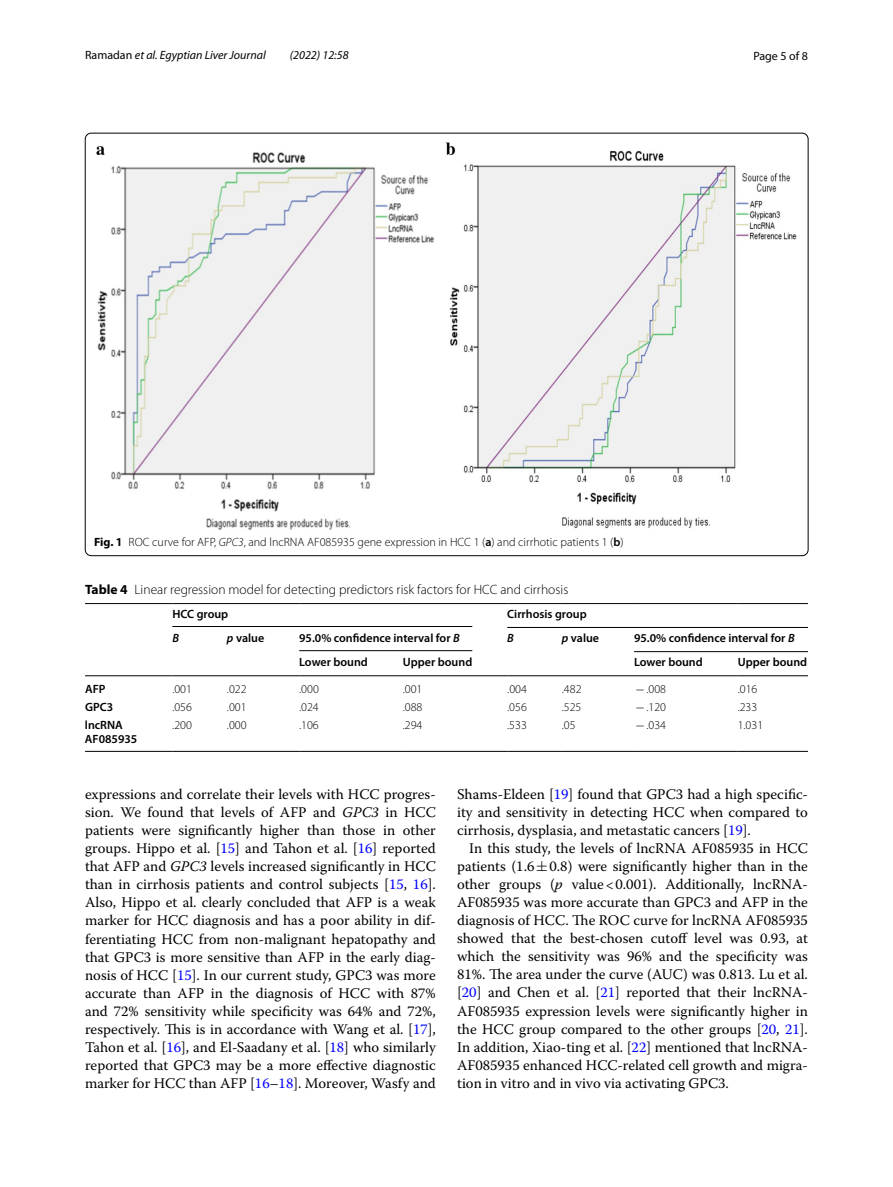
<style>
.page{position:relative;width:893px;height:1187px;background:#fff}
.page>*{position:absolute;margin:0;border:0;box-sizing:border-box;transform-origin:0 0}
.t1{font:14.7px/18px "Warnock Pro";color:#000;text-align:justify}
.t2{font:300 13.5px "Myriad Pro";color:#000}
.t3{font:300 12px "Myriad Pro";color:#000}
.t4{font:600 12px/13.5px "Myriad Pro";color:#000}
.t5{font:italic 12px "Myriad Pro";color:#000}
.t6{font:12px "Myriad Pro";color:#000}
.t7{font:italic 600 12px "Myriad Pro";color:#000}
.s1{font-style:normal}
.s2{font-weight:700}
.s3{font-style:italic}
.s4{font-weight:600}
.s5{font-family:"MTSY";font-weight:400}
.s6{color:#00f}
.s7{font-family:"MTSY"}
</style>
<div class="page">
<img style="left:96px;top:142px;width:701px;height:388px">
<hr style="left:85px;top:603px;width:87px;height:1px;background:#000">
<hr style="left:85px;top:675px;width:87px;height:1px;background:#000">
<hr style="left:172px;top:603px;width:55px;height:1px;background:#000">
<hr style="left:227px;top:603px;width:72px;height:1px;background:#000">
<hr style="left:299px;top:603px;width:104px;height:1px;background:#000">
<hr style="left:403px;top:603px;width:104px;height:1px;background:#000">
<hr style="left:507px;top:603px;width:55px;height:1px;background:#000">
<hr style="left:562px;top:603px;width:72px;height:1px;background:#000">
<hr style="left:634px;top:603px;width:104px;height:1px;background:#000">
<hr style="left:738px;top:603px;width:70px;height:1px;background:#000">
<hr style="left:172px;top:675px;width:55px;height:1px;background:#000">
<hr style="left:227px;top:675px;width:72px;height:1px;background:#000">
<hr style="left:507px;top:675px;width:55px;height:1px;background:#000">
<hr style="left:562px;top:675px;width:72px;height:1px;background:#000">
<hr style="left:299px;top:675px;width:104px;height:1px;background:#000">
<hr style="left:403px;top:675px;width:104px;height:1px;background:#000">
<hr style="left:634px;top:675px;width:104px;height:1px;background:#000">
<hr style="left:738px;top:675px;width:70px;height:1px;background:#000">
<hr style="left:85px;top:751px;width:87px;height:1px;background:#000">
<hr style="left:172px;top:751px;width:55px;height:1px;background:#000">
<hr style="left:227px;top:751px;width:72px;height:1px;background:#000">
<hr style="left:299px;top:751px;width:104px;height:1px;background:#000">
<hr style="left:403px;top:751px;width:104px;height:1px;background:#000">
<hr style="left:507px;top:751px;width:55px;height:1px;background:#000">
<hr style="left:562px;top:751px;width:72px;height:1px;background:#000">
<hr style="left:634px;top:751px;width:104px;height:1px;background:#000">
<hr style="left:738px;top:751px;width:70px;height:1px;background:#000">
<hr style="left:172px;top:626px;width:300px;height:1px;background:#000">
<hr style="left:507px;top:627px;width:301px;height:1px;background:#000">
<hr style="left:299px;top:650px;width:173px;height:1px;background:#000">
<hr style="left:634px;top:651px;width:174px;height:1px;background:#000">
<p class="t5" style="left:85px;top:48px;width:182px"><span class="s1">Ramadan</span> et al. Egyptian Liver Journal</p>
<p class="t5" style="left:290px;top:48px;width:60px">(2022) 12:58</p>
<p class="t6" style="left:753px;top:48px;width:56px">Page 5 of 8</p>
<p class="t3" style="left:94px;top:535px;width:531px"><span class="s2">Fig. 1</span> ROC curve for AFP, <span class="s3">GPC3</span>, and lncRNA AF085935 gene expression in HCC 1 (<span class="s4">a</span>) and cirrhotic patients 1 (<span class="s4">b</span>)</p>
<p class="t2" style="left:85px;top:581px;width:485px"><span class="s2">Table 4</span> Linear regression model for detecting predictors risk factors for HCC and cirrhosis</p>
<p class="t4" style="left:172px;top:607px;width:57px">HCC group</p>
<p class="t4" style="left:507px;top:607px;width:81px">Cirrhosis group</p>
<p class="t7" style="left:172px;top:630px;width:8px">B</p>
<p class="t4" style="left:227px;top:630px;width:39px"><span class="s3">p</span> value</p>
<p class="t4" style="left:299px;top:631px;width:162px">95.0% confidence interval for <span class="s3">B</span></p>
<p class="t7" style="left:507px;top:630px;width:8px">B</p>
<p class="t4" style="left:562px;top:630px;width:39px"><span class="s3">p</span> value</p>
<p class="t4" style="left:634px;top:631px;width:162px">95.0% confidence interval for <span class="s3">B</span></p>
<p class="t4" style="left:299px;top:655px;width:70px">Lower bound</p>
<p class="t4" style="left:403px;top:655px;width:71px">Upper bound</p>
<p class="t4" style="left:634px;top:655px;width:70px">Lower bound</p>
<p class="t4" style="left:738px;top:655px;width:71px">Upper bound</p>
<p class="t4" style="left:85px;top:681px;width:22px">AFP</p>
<p class="t3" style="left:172px;top:682px;width:21px">.001</p>
<p class="t3" style="left:227px;top:682px;width:21px">.022</p>
<p class="t3" style="left:299px;top:682px;width:21px">.000</p>
<p class="t3" style="left:403px;top:682px;width:21px">.001</p>
<p class="t3" style="left:507px;top:682px;width:21px">.004</p>
<p class="t3" style="left:562px;top:682px;width:21px">.482</p>
<p class="t3" style="left:636px;top:682px;width:32px"><span class="s5">−</span>.008</p>
<p class="t3" style="left:738px;top:682px;width:21px">.016</p>
<p class="t4" style="left:85px;top:700px;width:30px">GPC3</p>
<p class="t3" style="left:172px;top:700px;width:21px">.056</p>
<p class="t3" style="left:227px;top:700px;width:21px">.001</p>
<p class="t3" style="left:299px;top:700px;width:21px">.024</p>
<p class="t3" style="left:403px;top:700px;width:21px">.088</p>
<p class="t3" style="left:507px;top:700px;width:21px">.056</p>
<p class="t3" style="left:562px;top:700px;width:21px">.525</p>
<p class="t3" style="left:635px;top:700px;width:32px"><span class="s5">−</span>.120</p>
<p class="t3" style="left:738px;top:700px;width:21px">.233</p>
<p class="t4" style="left:85px;top:718px;width:54px">lncRNA<br>AF085935</p>
<p class="t3" style="left:172px;top:718px;width:21px">.200</p>
<p class="t3" style="left:227px;top:718px;width:21px">.000</p>
<p class="t3" style="left:299px;top:718px;width:21px">.106</p>
<p class="t3" style="left:403px;top:718px;width:21px">.294</p>
<p class="t3" style="left:507px;top:718px;width:21px">.533</p>
<p class="t3" style="left:562px;top:718px;width:15px">.05</p>
<p class="t3" style="left:635px;top:718px;width:32px"><span class="s5">−</span>.034</p>
<p class="t3" style="left:738px;top:718px;width:27px">1.031</p>
<p class="t1" style="left:85px;top:785px;width:352px">expressions and correlate their levels with HCC progres&shy;sion. We found that levels of AFP and <span class="s3">GPC3</span> in HCC patients were significantly higher than those in other groups. Hippo et al. [<span class="s6">15</span>] and Tahon et al. [<span class="s6">16</span>] reported that AFP and <span class="s3">GPC3</span> levels increased significantly in HCC than in cirrhosis patients and control subjects [<span class="s6">15</span>, <span class="s6">16</span>].<br>Also, Hippo et al. clearly concluded that AFP is a weak marker for HCC diagnosis and has a poor ability in dif&shy;ferentiating HCC from non-malignant hepatopathy and that GPC3 is more sensitive than AFP in the early diag&shy;nosis of HCC [<span class="s6">15</span>]. In our current study, GPC3 was more accurate than AFP in the diagnosis of HCC with 87% and 72% sensitivity while specificity was 64% and 72%, respectively. This is in accordance with Wang et al. [<span class="s6">17</span>], Tahon et al. [<span class="s6">16</span>], and El-Saadany et al. [<span class="s6">18</span>] who similarly reported that GPC3 may be a more effective diagnostic marker for HCC than AFP [<span class="s6">16</span>–<span class="s6">18</span>]. Moreover, Wasfy and</p>
<p class="t1" style="left:457px;top:785px;width:352px">Shams-Eldeen [<span class="s6">19</span>] found that GPC3 had a high specific&shy;ity and sensitivity in detecting HCC when compared to cirrhosis, dysplasia, and metastatic cancers [<span class="s6">19</span>].</p>
<p class="t1" style="left:457px;top:839px;width:352px;text-indent:12px">In this study, the levels of lncRNA AF085935 in HCC patients (1.6<span class="s7">±</span>0.8) were significantly higher than in the other groups (<span class="s3">p</span> value&lt;0.001). Additionally, lncRNA-AF085935 was more accurate than GPC3 and AFP in the diagnosis of HCC. The ROC curve for lncRNA AF085935 showed that the best-chosen cutoff level was 0.93, at which the sensitivity was 96% and the specificity was 81%. The area under the curve (AUC) was 0.813. Lu et al. [<span class="s6">20</span>] and Chen et al. [<span class="s6">21</span>] reported that their lncRNA-AF085935 expression levels were significantly higher in the HCC group compared to the other groups [<span class="s6">20</span>, <span class="s6">21</span>].<br>In addition, Xiao-ting et al. [<span class="s6">22</span>] mentioned that lncRNA-AF085935 enhanced HCC-related cell growth and migra&shy;tion in vitro and in vivo via activating GPC3.</p>
</div>
